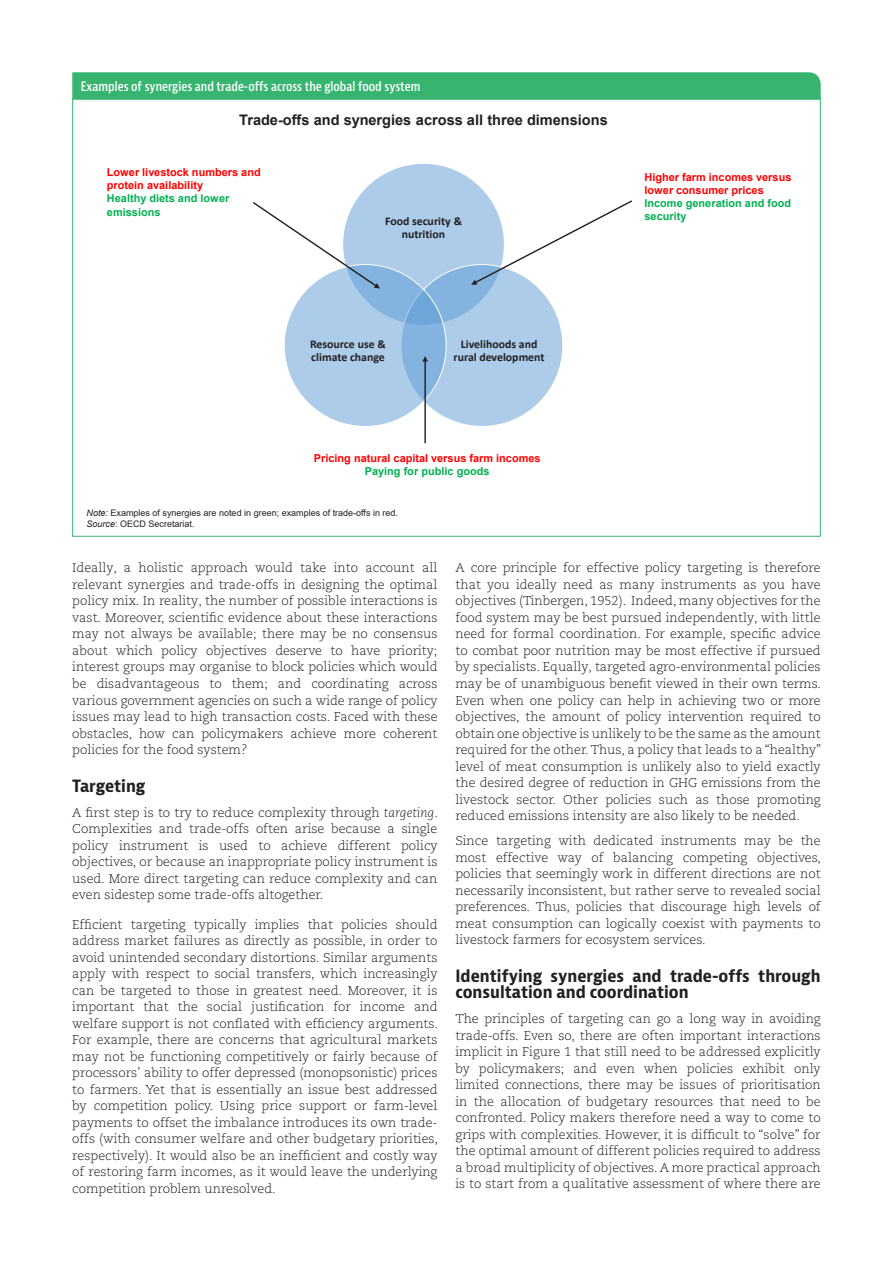
<style>
.page{position:relative;width:893px;height:1263px;background:#fff}
.page>*{position:absolute;margin:0;border:0;box-sizing:border-box;transform-origin:0 0}
.B9{font:700 condensed 16.5px/16.5px "Bernina Sans";color:#231f20}
.t1{font:700 14.55px "Arial";color:#231f20}
.B9-2{font:300 12.75px/16.5px "Caecilia LT Pro 45";color:#231f20;text-align:justify}
.courant{font:600 condensed 12.75px "Bernina Sans";color:#fff}
.t2{font:700 11.85px/13px "Calibri";color:#231f20;text-align:center}
.t3{font:700 10.95px/13.2px "Arial";color:#f00}
.t4{font:9px "Arial";color:#231f20}
.s1{color:#00b050}
.s2{font-style:italic}
.s3{font-family:"Caecilia LT Pro 46";font-style:italic}
</style>
<div class="page">
<svg style="left:72px;top:72px;width:749px;height:28px;background:#3bb672"></svg>
<div style="left:343px;top:163px;width:161px;height:162px;background:#accce9;border-radius:50%"></div>
<div style="left:401px;top:265px;width:162px;height:161px;background:#5b9bd5;border-radius:50%;opacity:.5"></div>
<div style="left:284px;top:265px;width:162px;height:161px;background:#5b9bd5;border-radius:50%;opacity:.5"></div>
<svg style="left:471px;top:199px;width:162px;height:86px"></svg>
<svg style="left:253px;top:201px;width:127px;height:87px"></svg>
<hr style="left:424px;top:361px;width:2px;height:82px;background:#231f20">
<svg style="left:422px;top:356px;width:6px;height:5px"></svg>
<p class="courant" style="left:81px;top:79px;width:341px">Examples of synergies and trade-offs across the global food system</p>
<p class="t1" style="left:239px;top:110px;width:370px">Trade-offs and synergies across all three dimensions</p>
<p class="t3" style="left:107px;top:166px;width:155px">Lower livestock numbers and protein availability<br><span class="s1">Healthy diets and lower emissions</span></p>
<p class="t2" style="left:385px;top:214px;width:78px">Food security &amp; nutrition</p>
<p class="t3" style="left:644px;top:170px;width:148px">Higher farm incomes versus lower consumer prices<br><span class="s1">Income generation and food security</span></p>
<p class="t2" style="left:310px;top:337px;width:77px;text-align:left">Resource use &amp; climate change</p>
<p class="t2" style="left:454px;top:337px;width:92px">Livelihoods and rural development</p>
<p class="t3" style="left:314px;top:451px;width:228px;text-align:center">Pricing natural capital versus farm incomes<br><span class="s1">Paying for public goods</span></p>
<p class="t4" style="left:87px;top:506px;width:313px"><span class="s2">Note:</span> Examples of synergies are noted in green; examples of trade-offs in red.</p>
<p class="t4" style="left:87px;top:517px;width:110px"><span class="s2">Source</span>: OECD Secretariat.</p>
<p class="B9-2" style="left:72px;top:560px;width:367px">Ideally, a holistic approach would take into account all relevant synergies and trade-offs in designing the optimal policy mix. In reality, the number of possible interactions is vast. Moreover, scientific evidence about these interactions may not always be available; there may be no consensus about which policy objectives deserve to have priority; interest groups may organise to block policies which would be disadvantageous to them; and coordinating across various government agencies on such a wide range of policy issues may lead to high transaction costs. Faced with these obstacles, how can policymakers achieve more coherent policies for the food system?</p>
<p class="B9" style="left:72px;top:778px;width:75px">Targeting</p>
<p class="B9-2" style="left:72px;top:804px;width:367px">A first step is to try to reduce complexity through <span class="s3">targeting</span>.<br>Complexities and trade-offs often arise because a single policy instrument is used to achieve different policy objectives, or because an inappropriate policy instrument is used. More direct targeting can reduce complexity and can even sidestep some trade-offs altogether.</p>
<p class="B9-2" style="left:72px;top:916px;width:367px">Efficient targeting typically implies that policies should address market failures as directly as possible, in order to avoid unintended secondary distortions. Similar arguments apply with respect to social transfers, which increasingly can be targeted to those in greatest need. Moreover, it is important that the social justification for income and welfare support is not conflated with efficiency arguments.<br>For example, there are concerns that agricultural markets may not be functioning competitively or fairly because of processors’ ability to offer depressed (monopsonistic) prices to farmers. Yet that is essentially an issue best addressed by competition policy. Using price support or farm-level payments to offset the imbalance introduces its own trade&shy;offs (with consumer welfare and other budgetary priorities, respectively). It would also be an inefficient and costly way of restoring farm incomes, as it would leave the underlying competition problem unresolved.</p>
<p class="B9-2" style="left:455px;top:560px;width:367px">A core principle for effective policy targeting is therefore that you ideally need as many instruments as you have objectives (Tinbergen, 1952). Indeed, many objectives for the food system may be best pursued independently, with little need for formal coordination. For example, specific advice to combat poor nutrition may be most effective if pursued by specialists. Equally, targeted agro-environmental policies may be of unambiguous benefit viewed in their own terms.<br>Even when one policy can help in achieving two or more objectives, the amount of policy intervention required to obtain one objective is unlikely to be the same as the amount required for the other. Thus, a policy that leads to a “healthy” level of meat consumption is unlikely also to yield exactly the desired degree of reduction in GHG emissions from the livestock sector. Other policies such as those promoting reduced emissions intensity are also likely to be needed.</p>
<p class="B9-2" style="left:455px;top:832px;width:367px">Since targeting with dedicated instruments may be the most effective way of balancing competing objectives, policies that seemingly work in different directions are not necessarily inconsistent, but rather serve to revealed social preferences. Thus, policies that discourage high levels of meat consumption can logically coexist with payments to livestock farmers for ecosystem services.</p>
<p class="B9" style="left:455px;top:968px;width:367px">Identifying synergies and trade-offs through consultation and coordination</p>
<p class="B9-2" style="left:455px;top:1010px;width:367px">The principles of targeting can go a long way in avoiding trade-offs. Even so, there are often important interactions implicit in Figure 1 that still need to be addressed explicitly by policymakers; and even when policies exhibit only limited connections, there may be issues of prioritisation in the allocation of budgetary resources that need to be confronted. Policy makers therefore need a way to come to grips with complexities. However, it is difficult to “solve” for the optimal amount of different policies required to address a broad multiplicity of objectives. A more practical approach is to start from a qualitative assessment of where there are</p>
</div>
